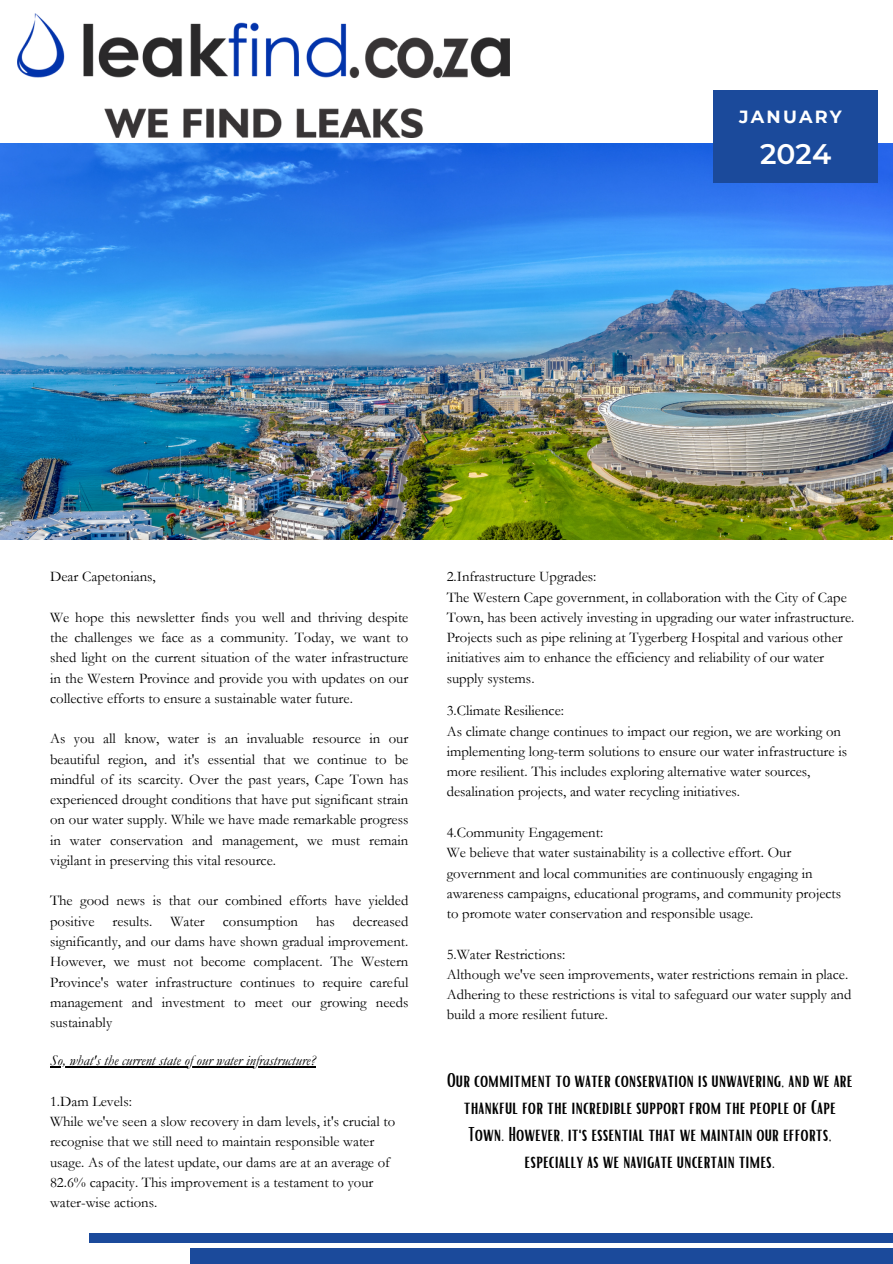
<style>
.page{position:relative;width:893px;height:1264px;background:#fff}
.page>*{position:absolute;margin:0;border:0;box-sizing:border-box;transform-origin:0 0}
.t1{font:600 28.2px "Montserrat";color:#fff}
.t2{font:19.5px/27px "Bright";color:#000;text-align:center}
.t3{font:700 17.55px "Montserrat";letter-spacing:.125em;color:#fff}
.t4{font:14.7px/20.2px "Garamond";color:#000}
.t5{font:italic 14.7px "Garamond";color:#000}
</style>
<div class="page">
<img style="left:0;top:143px;width:892px;height:396px">
<div style="left:713px;top:90px;width:164px;height:93px;background:#1b4a9b"></div>
<div style="left:190px;top:1248px;width:702px;height:15px;background:#1b4a9b"></div>
<div style="left:89px;top:1233px;width:803px;height:9px;background:#1b4a9b"></div>
<img style="left:18px;top:13px;width:491px;height:124px">
<hr style="left:50px;top:1066px;width:266px;height:1px;background:#000">
<p class="t3" style="left:739px;top:106px;width:104px">JANUARY</p>
<p class="t1" style="left:760px;top:137px;width:73px">2024</p>
<p class="t4" style="left:50px;top:566px;width:107px">Dear Capetonians,</p>
<p class="t4" style="left:50px;top:607px;width:360px;text-align:justify">We hope this newsletter finds you well and thriving despite the challenges we face as a community. Today, we want to shed light on the current situation of the water infrastructure in the Western Province and provide you with updates on our collective efforts to ensure a sustainable water future.</p>
<p class="t4" style="left:50px;top:728px;width:360px;text-align:justify">As you all know, water is an invaluable resource in our beautiful region, and it's essential that we continue to be mindful of its scarcity. Over the past years, Cape Town has experienced drought conditions that have put significant strain on our water supply. While we have made remarkable progress in water conservation and management, we must remain vigilant in preserving this vital resource.</p>
<p class="t4" style="left:50px;top:890px;width:360px;text-align:justify">The good news is that our combined efforts have yielded positive results. Water consumption has decreased significantly, and our dams have shown gradual improvement.<br>However, we must not become complacent. The Western Province's water infrastructure continues to require careful management and investment to meet our growing needs sustainably</p>
<p class="t5" style="left:50px;top:1052px;width:267px">So, what's the current state of our water infrastructure?</p>
<p class="t4" style="left:50px;top:1091px;width:83px">1.Dam Levels:</p>
<p class="t4" style="left:50px;top:1111px;width:347px">While we've seen a slow recovery in dam levels, it's crucial to recognise that we still need to maintain responsible water usage. As of the latest update, our dams are at an average of 82.6% capacity. This improvement is a testament to your water-wise actions.</p>
<p class="t4" style="left:446px;top:566px;width:151px">2.Infrastructure Upgrades:</p>
<p class="t4" style="left:446px;top:587px;width:409px">The Western Cape government, in collaboration with the City of Cape Town, has been actively investing in upgrading our water infrastructure.<br>Projects such as pipe relining at Tygerberg Hospital and various other initiatives aim to enhance the efficiency and reliability of our water supply systems.</p>
<p class="t4" style="left:446px;top:701px;width:119px">3.Climate Resilience:</p>
<p class="t4" style="left:446px;top:721px;width:402px">As climate change continues to impact our region, we are working on implementing long-term solutions to ensure our water infrastructure is more resilient. This includes exploring alternative water sources, desalination projects, and water recycling initiatives.</p>
<p class="t4" style="left:446px;top:822px;width:158px">4.Community Engagement:</p>
<p class="t4" style="left:446px;top:842px;width:396px">We believe that water sustainability is a collective effort. Our government and local communities are continuously engaging in awareness campaigns, educational programs, and community projects to promote water conservation and responsible usage.</p>
<p class="t4" style="left:446px;top:944px;width:120px">5.Water Restrictions:</p>
<p class="t4" style="left:446px;top:964px;width:406px">Although we've seen improvements, water restrictions remain in place.<br>Adhering to these restrictions is vital to safeguard our water supply and build a more resilient future.</p>
<p class="t2" style="left:447px;top:1065px;width:407px">Our commitment to water conservation is unwavering, and we are thankful for the incredible support from the people of Cape Town. However, it's essential that we maintain our efforts, especially as we navigate uncertain times.</p>
</div>
